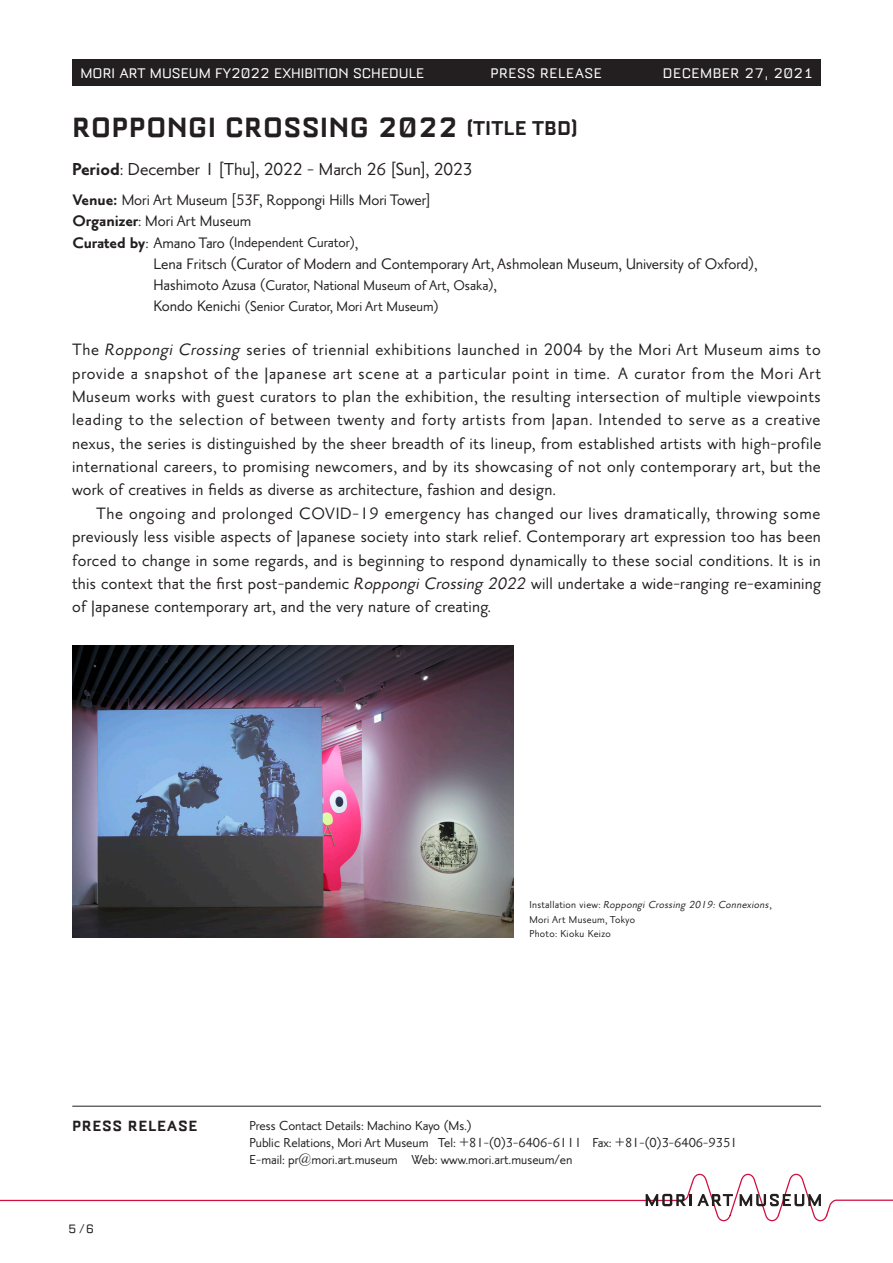
<style>
.page{position:relative;width:893px;height:1263px;background:#fff}
.page>*{position:absolute;margin:0;border:0;box-sizing:border-box;transform-origin:0 0}
.t1{font:700 34.05px "Mori Logotype";letter-spacing:.005em;color:#231f20}
.t2{font:700 24.45px "Mori Logotype";letter-spacing:.005em;color:#231f20}
.t3{font:500 21.15px "Mori Priori San";color:#231f20}
.t4{font:500 20.1px/23.4px "Mori Priori San";letter-spacing:.015em;color:#231f20;text-align:justify}
.t5{font:500 18.45px/22.8px "Mori Priori San";color:#231f20}
.t6{font:700 18px "Mori Logotype";letter-spacing:.03em;color:#231f20}
.t7{font:500 16.95px/21.3px "Mori Priori San";color:#231f20}
.t8{font:16.95px "Mori Logotype";color:#fff}
.t9{font:16.95px "Mori Logotype";letter-spacing:.025em;color:#fff}
.t10{font:500 15.9px/17px "Mori Priori San";color:#231f20}
.t11{font:14.85px "Mori Logotype";color:#231f20}
.t12{font:500 12.3px/14.4px "Mori Priori San";letter-spacing:.03em;color:#231f20}
.s1{font-weight:900}
.s2{font-weight:900;font-size:18.45px}
.s3{font-size:18.45px}
.s4{font-style:italic}
</style>
<div class="page">
<svg style="left:0;top:1173px;width:893px;height:49px"></svg>
<hr style="left:72px;top:1106px;width:749px;height:1px;background:#231f20">
<div style="left:72px;top:60px;width:749px;height:26px;background:#231f20"></div>
<img style="left:72px;top:646px;width:441px;height:292px">
<p class="t8" style="left:81px;top:65px;width:345px">MORI ART MUSEUM FY2022 EXHIBITION SCHEDULE</p>
<p class="t9" style="left:490px;top:65px;width:113px">Press Release</p>
<p class="t9" style="left:663px;top:65px;width:152px">DECEMBER 27, 2021</p>
<h1 class="t1" style="left:72px;top:111px;width:387px">ROPPONGI CROSSING 2022</h1>
<p class="t3" style="left:72px;top:158px;width:402px"><span class="s1">Period</span>: December 1 Thu ,] 2022 - March 26 Sun ,[ 2023</p>
<p class="t2" style="left:467px;top:116px;width:113px">(Title TBD(</p>
<p class="t3" style="left:219px;top:157px;width:6px">[</p>
<p class="t5" style="left:72px;top:189px;width:359px"><span class="s1">Venue:</span> Mori Art Museum 53 ,F Roppongi Hills MoriTower[</p>
<p class="t3" style="left:391px;top:157px;width:6px">[</p>
<p class="t5" style="left:72px;top:187px;width:180px;text-indent:160px">[<br><span class="s1">Organizer</span>: Mori Art Museum</p>
<p class="t7" style="left:72px;top:232px;width:288px"><span class="s2">Curated by</span><span class="s3">: AmanoTaro</span> (Independent Curator <span class="s3">,</span>(</p>
<p class="t5" style="left:153px;top:253px;width:606px">Lena Fritsch (Curator of Modern and Contemporary Art,Ashmolean Museum, University of Oxford ,(</p>
<p class="t7" style="left:153px;top:275px;width:345px"><span class="s3">Hashimoto Azusa</span> (Curator, National Museum of Art, Osaka <span class="s3">,</span>(<br><span class="s3">Kondo Kenichi</span> (Senior Curator, Mori Art Museum(</p>
<p class="t4" style="left:72px;top:338px;width:751px">The <span class="s4">RoppongiCrossing</span>series of triennial exhibitions launched in 2004 by the Mori Art Museum aims to provide a snapshot of the Japanese art scene at a particular point in time A. curator from the Mori Art Museum works with guest curators to plan the exhibition, the resulting intersection of multiple viewpoints leading to the selection of between twenty and forty artists from Japan. Intended to serve as a creative nexus, the series is distinguished by the sheer breadth of its lineup, from established artists with high-profile international careers to, promising newcomers, and by its showcasing of not only contemporary art, but the work of creatives in fields as diverse as architecture, fashion and design.</p>
<p class="t4" style="left:72px;top:502px;width:750px;text-indent:24px">The ongoing and prolonged COVID-19 emergency has changed our lives dramatically, throwing some previously less visible aspects of Japanese society into stark relief. Contemporary art expression too has been forced to change in some regards, and is beginning to respond dynamically to these social conditions inisIt. this context that the first post-pandemic <span class="s4">RoppongiCrossing2022</span>will undertake a wide-ranging re-examining of Japanese contemporary art, and the very nature of creating.</p>
<p class="t12" style="left:529px;top:898px;width:244px">I n sta l l at i o n v i ew : <span class="s4">Roppongi Crossing 2019: Connexions</span>,<br>Mori Art Museum,Tokyo<br>Photo: Kioku Keizo</p>
<p class="t6" style="left:72px;top:1117px;width:127px">press release</p>
<p class="t11" style="left:68px;top:1221px;width:28px">5/6</p>
<p class="t10" style="left:250px;top:1117px;width:224px">Press Contact Details: Machino Kayo (Ms (.</p>
<p class="t10" style="left:438px;top:1134px;width:145px">Tel: +81- )0( 3-6406-6111</p>
<p class="t10" style="left:412px;top:1134px;width:162px;text-indent:-162px">Public Relations, Mori Art Museum<br>Web: www.mori.art.museum/en</p>
<p class="t10" style="left:250px;top:1151px;width:150px">-E mail: pr@mori.art.museum</p>
<p class="t10" style="left:592px;top:1134px;width:147px">Fax: +81- (0) 3-6406-9351</p>
</div>
